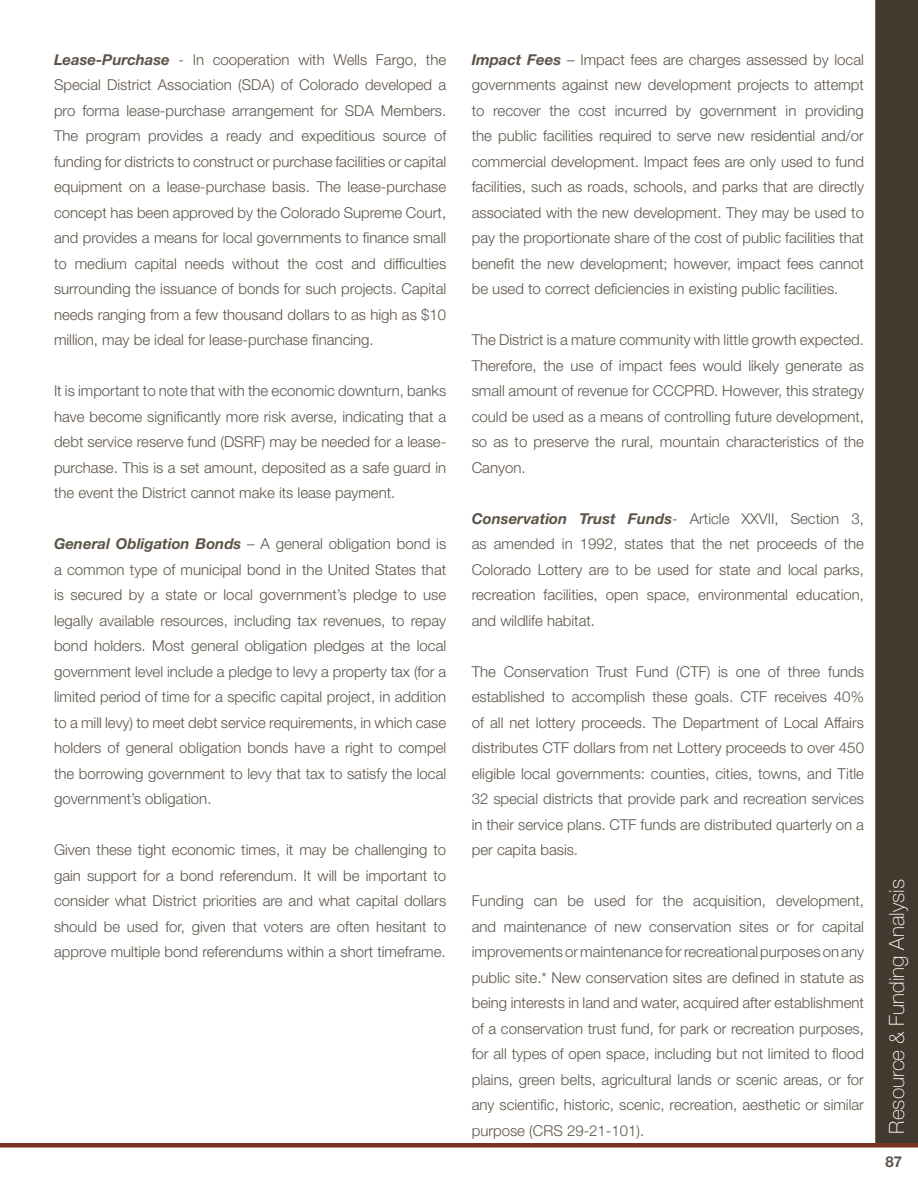
<style>
.page{position:relative;width:918px;height:1188px;background:#fff}
.page>*{position:absolute;margin:0;border:0;box-sizing:border-box;transform-origin:0 0}
.t1{font:100 21px "Helvetica Neue LT Std";color:#fff}
.t2{font:300 15px/25.5px "Helvetica Neue LT Std";color:#5d5449;text-align:justify}
.t3{font:700 15px "Helvetica Neue LT Std";color:#5d5449}
.s1{font-weight:700;font-style:italic}
</style>
<div class="page">
<div style="left:876px;top:1px;width:41px;height:1142px;background:#423a2f"></div>
<div style="left:875px;top:0;width:43px;height:1144px;border:2px solid #423a2f"></div>
<div style="left:0;top:1143px;width:918px;height:5px;background:#7b3220"></div>
<p class="t2" style="left:54px;top:48px;width:394px"><span class="s1">Lease-Purchase</span> - In cooperation with Wells Fargo, the Special District Association (SDA) of Colorado developed a pro forma lease-purchase arrangement for SDA Members.<br>The program provides a ready and expeditious source of funding for districts to construct or purchase facilities or capital equipment on a lease-purchase basis. The lease-purchase concept has been approved by the Colorado Supreme Court, and provides a means for local governments to finance small to medium capital needs without the cost and difficulties surrounding the issuance of bonds for such projects. Capital needs ranging from a few thousand dollars to as high as $10 million, may be ideal for lease-purchase financing.</p>
<p class="t2" style="left:54px;top:379px;width:394px">It is important to note that with the economic downturn, banks have become significantly more risk averse, indicating that a debt service reserve fund (DSRF) may be needed for a lease&shy;purchase. This is a set amount, deposited as a safe guard in the event the District cannot make its lease payment.</p>
<p class="t2" style="left:54px;top:532px;width:394px"><span class="s1">General Obligation Bonds</span> – A general obligation bond is a common type of municipal bond in the United States that is secured by a state or local government’s pledge to use legally available resources, including tax revenues, to repay bond holders. Most general obligation pledges at the local government level include a pledge to levy a property tax (for a limited period of time for a specific capital project, in addition to a mill levy) to meet debt service requirements, in which case holders of general obligation bonds have a right to compel the borrowing government to levy that tax to satisfy the local government’s obligation.</p>
<p class="t2" style="left:54px;top:838px;width:394px">Given these tight economic times, it may be challenging to gain support for a bond referendum. It will be important to consider what District priorities are and what capital dollars should be used for, given that voters are often hesitant to approve multiple bond referendums within a short timeframe.</p>
<p class="t2" style="left:472px;top:48px;width:394px"><span class="s1">Impact Fees</span> – Impact fees are charges assessed by local governments against new development projects to attempt to recover the cost incurred by government in providing the public facilities required to serve new residential and/or commercial development. Impact fees are only used to fund facilities, such as roads, schools, and parks that are directly associated with the new development. They may be used to pay the proportionate share of the cost of public facilities that benefit the new development; however, impact fees cannot be used to correct deficiencies in existing public facilities.</p>
<p class="t2" style="left:472px;top:328px;width:394px">The District is a mature community with little growth expected.<br>Therefore, the use of impact fees would likely generate as small amount of revenue for CCCPRD. However, this strategy could be used as a means of controlling future development, so as to preserve the rural, mountain characteristics of the Canyon.</p>
<p class="t2" style="left:472px;top:507px;width:394px"><span class="s1">Conservation Trust Funds</span>- Article XXVII, Section 3, as amended in 1992, states that the net proceeds of the Colorado Lottery are to be used for state and local parks, recreation facilities, open space, environmental education, and wildlife habitat.</p>
<p class="t2" style="left:472px;top:660px;width:394px">The Conservation Trust Fund (CTF) is one of three funds established to accomplish these goals. CTF receives 40% of all net lottery proceeds. The Department of Local Affairs distributes CTF dollars from net Lottery proceeds to over 450 eligible local governments: counties, cities, towns, and Title 32 special districts that provide park and recreation services in their service plans. CTF funds are distributed quarterly on a per capita basis.</p>
<p class="t2" style="left:472px;top:889px;width:394px">Funding can be used for the acquisition, development, and maintenance of new conservation sites or for capital improvements or maintenance for recreational purposes on any public site.* New conservation sites are defined in statute as being interests in land and water, acquired after establishment of a conservation trust fund, for park or recreation purposes, for all types of open space, including but not limited to flood plains, green belts, agricultural lands or scenic areas, or for any scientific, historic, scenic, recreation, aesthetic or similar purpose (CRS 29-21-101).</p>
<h1 class="t1" style="left:889px;top:1134px;width:256px;rotate:-90deg">Resource &amp; Funding Analysis</h1>
<p class="t3" style="left:886px;top:1156px;width:18px">87</p>
</div>
